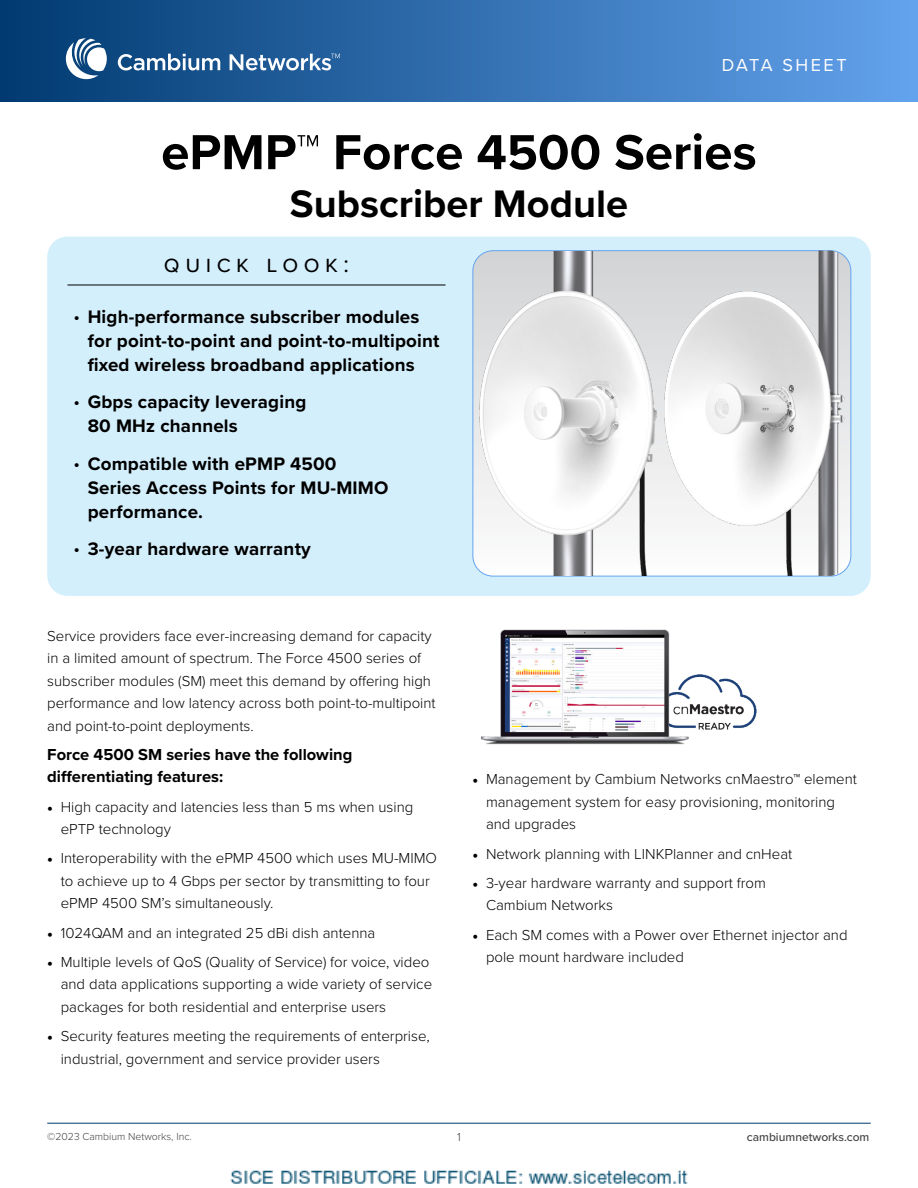
<style>
.page{position:relative;width:918px;height:1188px;background:#fff}
.page>*{position:absolute;margin:0;border:0;box-sizing:border-box;transform-origin:0 0}
.t1{font:700 51px "Proxima Nova";color:#000}
.t2{font:700 39.75px "Proxima Nova";color:#000}
.t3{font:24px "Proxima Nova";letter-spacing:.23em;color:#000}
.t4{font:700 18.75px/24px "Proxima Nova";letter-spacing:.01em;color:#000}
.t5{font:18px "Proxima Nova";letter-spacing:.14em;color:#fff}
.t6{font:700 16.5px/22.5px "Proxima Nova";color:#000}
.t7{font:300 15px/22.5px "Proxima Nova";color:#000}
.t8{font:500 12px "Proxima Nova";color:#414042}
.t9{font:300 12px "Proxima Nova";color:#414042}
.t10{font:300 10.5px "Proxima Nova";color:#414042}
.s1{font-weight:500}
.s2{font-family:"Myriad Pro";font-weight:400}
.s3{font-family:"Minion Pro";font-weight:400}
</style>
<div class="page">
<div style="left:0;top:0;width:918px;height:102px;background:linear-gradient(to right,#003a70,#63a2ed)"></div>
<svg style="left:118px;top:54px;width:102px;height:16px"></svg>
<svg style="left:230px;top:54px;width:110px;height:16px"></svg>
<svg style="left:66px;top:38px;width:41px;height:41px"></svg>
<hr style="left:47px;top:1123px;width:824px;height:1px;background:#003a70">
<img style="left:697px;top:674px;width:60px;height:55px">
<div style="left:47px;top:237px;width:824px;height:359px;background:#d4effc;border-radius:20px"></div>
<hr style="left:68px;top:285px;width:378px;height:1px;background:#000">
<img style="left:481px;top:629px;width:216px;height:116px">
<img style="left:634px;top:251px;width:213px;height:325px">
<img style="left:472px;top:252px;width:204px;height:324px">
<img style="left:230px;top:1170px;width:458px;height:14px">
<p class="t5" style="left:722px;top:52px;width:126px">DATA SHEET</p>
<p class="t1" style="left:161px;top:114px;width:597px">ePMP<span class="s1">™</span> Force 4500 Series</p>
<p class="t2" style="left:290px;top:174px;width:340px">Subscriber Module</p>
<p class="t3" style="left:164px;top:246px;width:187px">quick look:</p>
<p class="t4" style="left:88px;top:304px;width:353px;text-indent:-14px"><span class="s2">•</span> High-performance subscriber modules for point-to-point and point-to-multipoint fixed wireless broadband applications</p>
<p class="t4" style="left:88px;top:390px;width:220px;text-indent:-14px"><span class="s2">•</span> Gbps capacity leveraging<br>80 MHz channels</p>
<p class="t4" style="left:88px;top:451px;width:302px;text-indent:-14px"><span class="s2">•</span> Compatible with ePMP 4500<br>Series Access Points for MU-MIMO performance.</p>
<p class="t4" style="left:74px;top:537px;width:238px"><span class="s2">•</span> 3-year hardware warranty</p>
<p class="t7" style="left:47px;top:623px;width:386px">Service providers face ever-increasing demand for capacity in a limited amount of spectrum. The Force 4500 series of</p>
<p class="t7" style="left:47px;top:668px;width:385px">subscriber modules (SM) meet this demand by offering high</p>
<p class="t7" style="left:47px;top:691px;width:390px">performance and low latency across both point-to-multipoint</p>
<p class="t7" style="left:47px;top:713px;width:208px">and point-to-point deployments.</p>
<p class="t6" style="left:47px;top:743px;width:307px">Force 4500 SM series have the following differentiating features:</p>
<p class="t7" style="left:61px;top:794px;width:354px;text-indent:-14px"><span class="s3">•</span> High capacity and latencies less than 5 ms when using ePTP technology</p>
<p class="t7" style="left:61px;top:846px;width:378px;text-indent:-14px"><span class="s3">•</span> Interoperability with the ePMP 4500 which uses MU-MIMO to achieve up to 4 Gbps per sector by transmitting to four ePMP 4500 SM’s simultaneously.</p>
<p class="t7" style="left:47px;top:920px;width:330px"><span class="s3">•</span> 1024QAM and an integrated 25 dBi dish antenna</p>
<p class="t7" style="left:61px;top:950px;width:373px;text-indent:-14px"><span class="s3">•</span> Multiple levels of QoS (Quality of Service) for voice, video and data applications supporting a wide variety of service packages for both residential and enterprise users</p>
<p class="t7" style="left:61px;top:1024px;width:370px;text-indent:-14px"><span class="s3">•</span> Security features meeting the requirements of enterprise, industrial, government and service provider users</p>
<p class="t7" style="left:486px;top:767px;width:372px;text-indent:-14px"><span class="s3">•</span> Management by Cambium Networks cnMaestro™ element management system for easy provisioning, monitoring and upgrades</p>
<p class="t7" style="left:472px;top:842px;width:321px"><span class="s3">•</span> Network planning with LINKPlanner and cnHeat</p>
<p class="t7" style="left:486px;top:871px;width:281px;text-indent:-14px"><span class="s3">•</span> 3-year hardware warranty and support from<br>Cambium Networks</p>
<p class="t7" style="left:486px;top:923px;width:363px;text-indent:-14px"><span class="s3">•</span> Each SM comes with a Power over Ethernet injector and pole mount hardware included</p>
<p class="t10" style="left:47px;top:1128px;width:146px">©2023 Cambium Networks, Inc.</p>
<p class="t9" style="left:457px;top:1128px;width:5px">1</p>
<p class="t8" style="left:747px;top:1128px;width:124px">cambiumnetworks.com</p>
</div>
